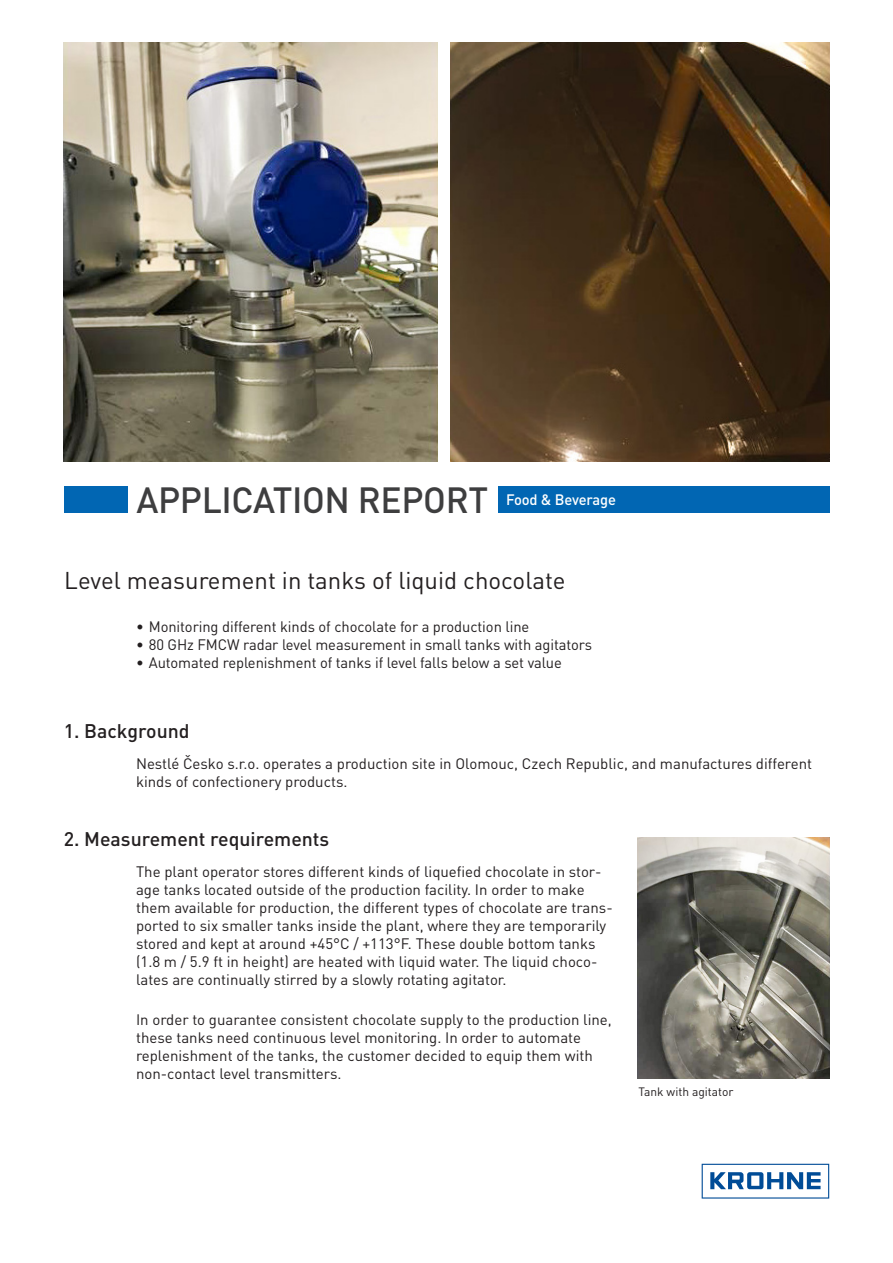
<style>
.page{position:relative;width:893px;height:1263px;background:#fff}
.page>*{position:absolute;margin:0;border:0;box-sizing:border-box;transform-origin:0 0}
.t1{font:500 36px "DIN Pro";letter-spacing:-.01em;color:#3e3e3f}
.t2{font:24px "DIN Pro";color:#231f20}
.t3{font:500 19.5px "DIN Pro";color:#231f20}
.t4{font:15px/18px "DIN Pro";color:#231f20}
.t5{font:500 15px "DIN Pro";letter-spacing:-.01em;color:#fff}
.t6{font:12px "DIN Pro";color:#231f20}
</style>
<div class="page">
<img style="left:64px;top:42px;width:374px;height:419px">
<img style="left:451px;top:42px;width:378px;height:419px">
<svg style="left:702px;top:1164px;width:127px;height:34px"></svg>
<div style="left:64px;top:486px;width:765px;height:27px;background:#0166b3"></div>
<div style="left:128px;top:486px;width:369px;height:38px;background:#fff"></div>
<img style="left:638px;top:838px;width:191px;height:240px">
<h1 class="t1" style="left:136px;top:475px;width:353px">APPLICATION REPORT</h1>
<p class="t5" style="left:506px;top:489px;width:112px">Food &amp; Beverage</p>
<h2 class="t2" style="left:64px;top:564px;width:503px">Level measurement in tanks of liquid chocolate</h2>
<p class="t4" style="left:136px;top:617px;width:395px">• Monitoring different kinds of chocolate for a production line</p>
<p class="t4" style="left:136px;top:635px;width:457px">• 80 GHz FMCW radar level measurement in small tanks with agitators</p>
<p class="t4" style="left:136px;top:653px;width:427px">• Automated replenishment of tanks if level falls below a set value</p>
<h3 class="t3" style="left:64px;top:717px;width:127px">1. Background</h3>
<p class="t4" style="left:136px;top:753px;width:677px">Nestlé Česko s.r.o. operates a production site in Olomouc, Czech Republic, and manufactures different kinds of confectionery products.</p>
<h3 class="t3" style="left:64px;top:826px;width:267px">2. Measurement requirements</h3>
<p class="t4" style="left:136px;top:862px;width:478px">The plant operator stores different kinds of liquefied chocolate in stor&shy;age tanks located outside of the production facility. In order to make them available for production, the different types of chocolate are trans&shy;ported to six smaller tanks inside the plant, where they are temporarily stored and kept at around +45°C / +113°F. These double bottom tanks (1.8 m / 5.9 ft in height) are heated with liquid water. The liquid choco&shy;lates are continually stirred by a slowly rotating agitator.</p>
<p class="t4" style="left:136px;top:1010px;width:477px">In order to guarantee consistent chocolate supply to the production line, these tanks need continuous level monitoring. In order to automate replenishment of the tanks, the customer decided to equip them with non-contact level transmitters.</p>
<p class="t6" style="left:638px;top:1083px;width:96px">Tank with agitator</p>
</div>
